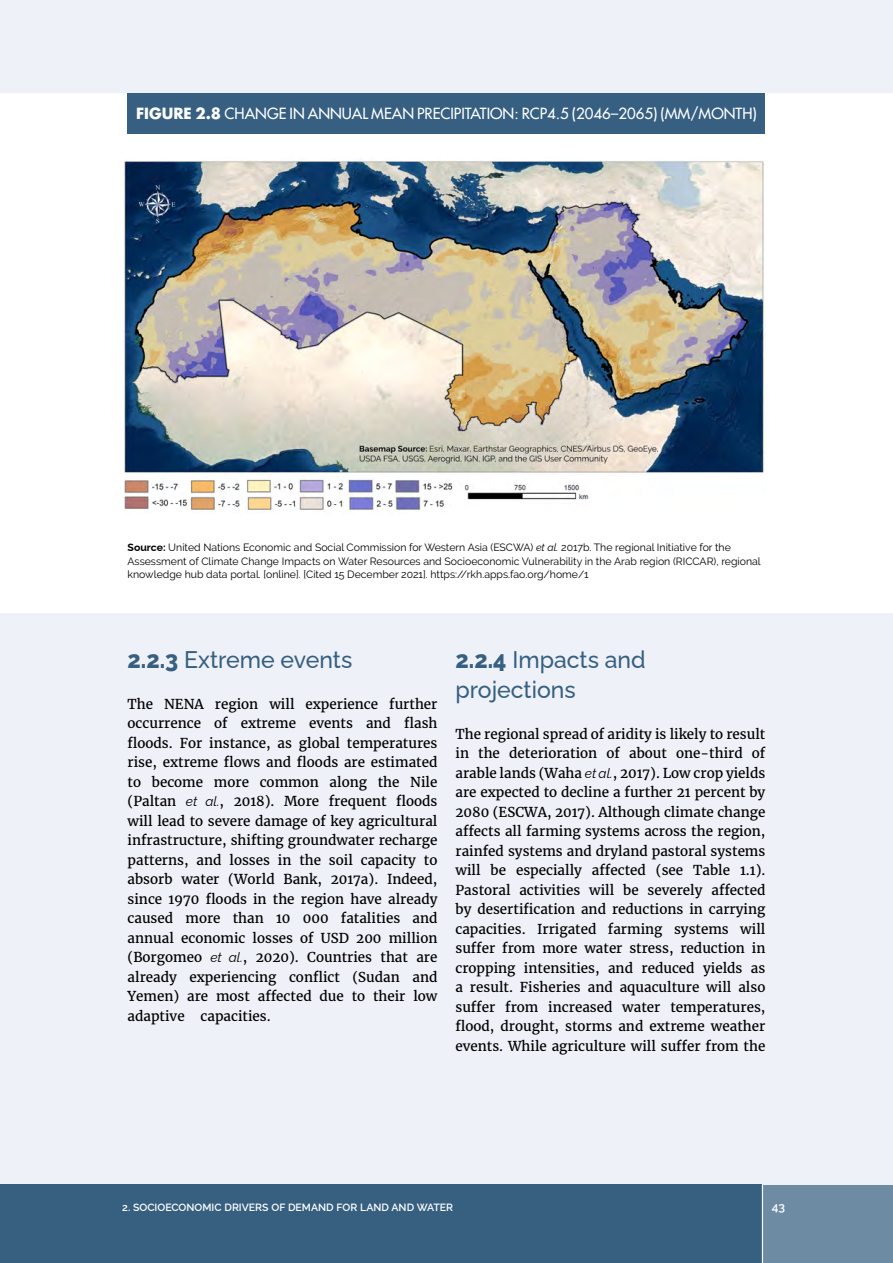
<style>
.page{position:relative;width:893px;height:1263px;background:#eef1f7}
.page>*{position:absolute;margin:0;border:0;box-sizing:border-box;transform-origin:0 0}
.t1{font:500 24px/30px "Raleway";color:#365f81;scale:.96 1}
.t2{font:500 15px "Futura Std";color:#fff}
.t3{font:13.5px/19.5px "Merriweather";color:#000;text-align:justify}
.t4{font:600 12px "Raleway";color:#fff}
.t5{font:10.5px/13.5px "Raleway";color:#000}
.t6{font:600 10.5px "Raleway";color:#fff}
.s1{font-weight:700}
.s2{font-style:italic}
.s3{font-weight:800}
.s4{font-family:"Raleway";font-style:italic}
</style>
<div class="page">
<div style="left:0;top:1184px;width:762px;height:79px;background:#365f80"></div>
<div style="left:763px;top:1184px;width:130px;height:79px;background:#6d8ba3"></div>
<hr style="left:762px;top:1185px;width:1px;height:78px;background:#fff">
<div style="left:0;top:94px;width:893px;height:519px;background:#fff"></div>
<div style="left:128px;top:94px;width:637px;height:40px;background:#365f81"></div>
<img style="left:123px;top:159px;width:642px;height:353px">
<p class="t2" style="left:136px;top:104px;width:622px"><span class="s1">FIGURE 2.8</span> CHANGE IN ANNUAL MEAN PRECIPITATION: RCP4.5 (2046–2065) (MM/MONTH)</p>
<p class="t5" style="left:128px;top:540px;width:635px"><span class="s1">Source:</span> United Nations Economic and Social Commission for Western Asia (ESCWA) <span class="s2">et al.</span> 2017b. The regional Initiative for the<br>Assessment of Climate Change Impacts on Water Resources and Socioeconomic Vulnerability in the Arab region (RICCAR), regional knowledge hub data portal. [online]. [Cited 15 December 2021]. https://rkh.apps.fao.org/home/1</p>
<h1 class="t1" style="left:128px;top:642px;width:236px"><span class="s3">2.2.3</span> Extreme events</h1>
<p class="t3" style="left:128px;top:694px;width:311px">The NENA region will experience further occurrence of extreme events and flash floods. For instance, as global temperatures rise, extreme flows and floods are estimated to become more common along the Nile (Paltan <span class="s4">et al.</span>, 2018). More frequent floods will lead to severe damage of key agricultural infrastructure, shifting groundwater recharge patterns, and losses in the soil capacity to absorb water (World Bank, 2017a). Indeed, since 1970 floods in the region have already caused more than 10 000 fatalities and annual economic losses of USD 200 million (Borgomeo <span class="s4">et al.</span>, 2020). Countries that are already experiencing conflict (Sudan and Yemen) are most affected due to their low adaptive capacities.</p>
<h1 class="t1" style="left:455px;top:642px;width:200px"><span class="s3">2.2.4</span> Impacts and projections</h1>
<p class="t3" style="left:455px;top:724px;width:311px">The regional spread of aridity is likely to result in the deterioration of about one-third of arable lands (Waha <span class="s4">et al.</span>, 2017). Low crop yields are expected to decline a further 21 percent by 2080 (ESCWA, 2017). Although climate change affects all farming systems across the region, rainfed systems and dryland pastoral systems will be especially affected (see Table 1.1).<br>Pastoral activities will be severely affected by desertification and reductions in carrying capacities. Irrigated farming systems will suffer from more water stress, reduction in cropping intensities, and reduced yields as a result. Fisheries and aquaculture will also suffer from increased water temperatures, flood, drought, storms and extreme weather events. While agriculture will suffer from the</p>
<p class="t6" style="left:122px;top:1199px;width:332px">2. SOCIOECONOMIC DRIVERS OF DEMAND FOR LAND AND WATER</p>
<p class="t4" style="left:772px;top:1197px;width:15px">43</p>
</div>
